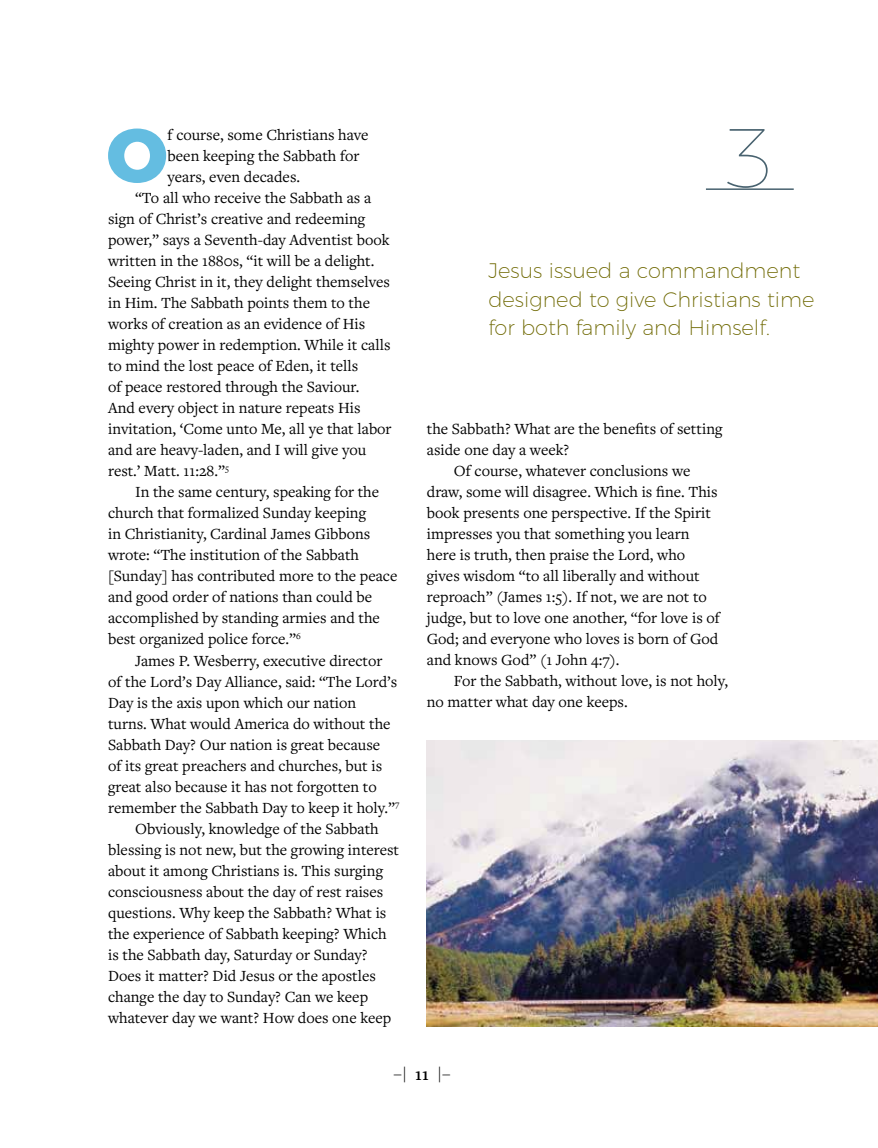
<style>
.page{position:relative;width:878px;height:1148px;background:#fff}
.page>*{position:absolute;margin:0;border:0;box-sizing:border-box;transform-origin:0 0}
.t1{font:100 84px "Montserrat";color:#48626f}
.t2{font:800 76.05px "Montserrat";color:#64bde1}
.t3{font:200 21px/28.5px "Montserrat";color:#6e6800}
.t4{font:300 18px "Freight Text Pro";color:#000}
.t5{font:16.2px "Freight Text Pro";color:#000}
.s1{font-weight:600}
</style>
<div class="page">
<hr style="left:706px;top:188px;width:87px;height:2px;background:#48626f">
<img style="left:427px;top:740px;width:451px;height:286px">
<h2 class="t2" style="left:107px;top:92px;width:62px">O</h2>
<p class="t5" style="left:168px;top:124px;width:202px">f course, some Christians have</p>
<p class="t5" style="left:168px;top:145px;width:193px">been keeping the Sabbath for</p>
<p class="t5" style="left:168px;top:166px;width:134px">years, even decades.</p>
<p class="t5" style="left:135px;top:187px;width:238px">“To all who receive the Sabbath as a</p>
<p class="t5" style="left:108px;top:208px;width:259px">sign of Christ’s creative and redeeming</p>
<p class="t5" style="left:108px;top:229px;width:283px">power,” says a Seventh-day Adventist book</p>
<p class="t5" style="left:108px;top:250px;width:268px">written in the 1880s, “it will be a delight.</p>
<p class="t5" style="left:108px;top:271px;width:283px">Seeing Christ in it, they delight themselves</p>
<p class="t5" style="left:108px;top:292px;width:263px">in Him. The Sabbath points them to the</p>
<p class="t5" style="left:108px;top:313px;width:259px">works of creation as an evidence of His</p>
<p class="t5" style="left:108px;top:334px;width:284px">mighty power in redemption. While it calls</p>
<p class="t5" style="left:108px;top:355px;width:251px">to mind the lost peace of Eden, it tells</p>
<p class="t5" style="left:108px;top:376px;width:253px">of peace restored through the Saviour.</p>
<p class="t5" style="left:108px;top:397px;width:254px">And every object in nature repeats His</p>
<p class="t5" style="left:108px;top:418px;width:285px">invitation, ‘Come unto Me, all ye that labor</p>
<p class="t5" style="left:108px;top:439px;width:260px">and are heavy-laden, and I will give you</p>
<p class="t5" style="left:108px;top:460px;width:122px">rest.’ Matt. 11:28.”<sup>5</sup></p>
<p class="t5" style="left:135px;top:481px;width:245px">In the same century, speaking for the</p>
<p class="t5" style="left:108px;top:502px;width:259px">church that formalized Sunday keeping</p>
<p class="t5" style="left:108px;top:523px;width:264px">in Christianity, Cardinal James Gibbons</p>
<p class="t5" style="left:108px;top:544px;width:252px">wrote: “The institution of the Sabbath</p>
<p class="t5" style="left:108px;top:565px;width:291px">[Sunday] has contributed more to the peace</p>
<p class="t5" style="left:108px;top:586px;width:265px">and good order of nations than could be</p>
<p class="t5" style="left:108px;top:607px;width:273px">accomplished by standing armies and the</p>
<p class="t5" style="left:108px;top:628px;width:194px">best organized police force.”<sup>6</sup></p>
<p class="t5" style="left:135px;top:649px;width:249px">James P. Wesberry, executive director</p>
<p class="t5" style="left:108px;top:670px;width:291px">of the Lord’s Day Alliance, said: “The Lord’s</p>
<p class="t5" style="left:108px;top:691px;width:250px">Day is the axis upon which our nation</p>
<p class="t5" style="left:108px;top:712px;width:284px">turns. What would America do without the</p>
<p class="t5" style="left:108px;top:733px;width:274px">Sabbath Day? Our nation is great because</p>
<p class="t5" style="left:108px;top:754px;width:276px">of its great preachers and churches, but is</p>
<p class="t5" style="left:108px;top:775px;width:270px">great also because it has not forgotten to</p>
<p class="t5" style="left:108px;top:796px;width:293px">remember the Sabbath Day to keep it holy.”<sup>7</sup></p>
<p class="t5" style="left:135px;top:817px;width:245px">Obviously, knowledge of the Sabbath</p>
<p class="t5" style="left:108px;top:838px;width:292px">blessing is not new, but the growing interest</p>
<p class="t5" style="left:108px;top:859px;width:276px">about it among Christians is. This surging</p>
<p class="t5" style="left:108px;top:880px;width:277px">consciousness about the day of rest raises</p>
<p class="t5" style="left:108px;top:901px;width:280px">questions. Why keep the Sabbath? What is</p>
<p class="t5" style="left:108px;top:922px;width:280px">the experience of Sabbath keeping? Which</p>
<p class="t5" style="left:108px;top:943px;width:261px">is the Sabbath day, Saturday or Sunday?</p>
<p class="t5" style="left:108px;top:964px;width:269px">Does it matter? Did Jesus or the apostles</p>
<p class="t5" style="left:108px;top:985px;width:261px">change the day to Sunday? Can we keep</p>
<p class="t5" style="left:108px;top:1006px;width:285px">whatever day we want? How does one keep</p>
<h1 class="t1" style="left:724px;top:95px;width:53px">3</h1>
<p class="t3" style="left:488px;top:255px;width:327px">Jesus issued a commandment designed to give Christians time for both family and Himself.</p>
<p class="t5" style="left:427px;top:418px;width:297px">the Sabbath? What are the benefits of setting</p>
<p class="t5" style="left:427px;top:439px;width:144px">aside one day a week?</p>
<p class="t5" style="left:454px;top:460px;width:238px">Of course, whatever conclusions we</p>
<p class="t5" style="left:427px;top:481px;width:292px">draw, some will disagree. Which is fine. This</p>
<p class="t5" style="left:427px;top:502px;width:286px">book presents one perspective. If the Spirit</p>
<p class="t5" style="left:427px;top:523px;width:264px">impresses you that something you learn</p>
<p class="t5" style="left:427px;top:544px;width:260px">here is truth, then praise the Lord, who</p>
<p class="t5" style="left:427px;top:565px;width:274px">gives wisdom “to all liberally and without</p>
<p class="t5" style="left:427px;top:586px;width:281px">reproach” (James 1:5). If not, we are not to</p>
<p class="t5" style="left:427px;top:607px;width:294px">judge, but to love one another, “for love is of</p>
<p class="t5" style="left:427px;top:628px;width:293px">God; and everyone who loves is born of God</p>
<p class="t5" style="left:427px;top:649px;width:194px">and knows God” (1 John 4:7).</p>
<p class="t5" style="left:454px;top:670px;width:276px">For the Sabbath, without love, is not holy,</p>
<p class="t5" style="left:427px;top:691px;width:202px">no matter what day one keeps.</p>
<p class="t4" style="left:393px;top:1061px;width:59px">–| <span class="s1">11</span> |–</p>
</div>
